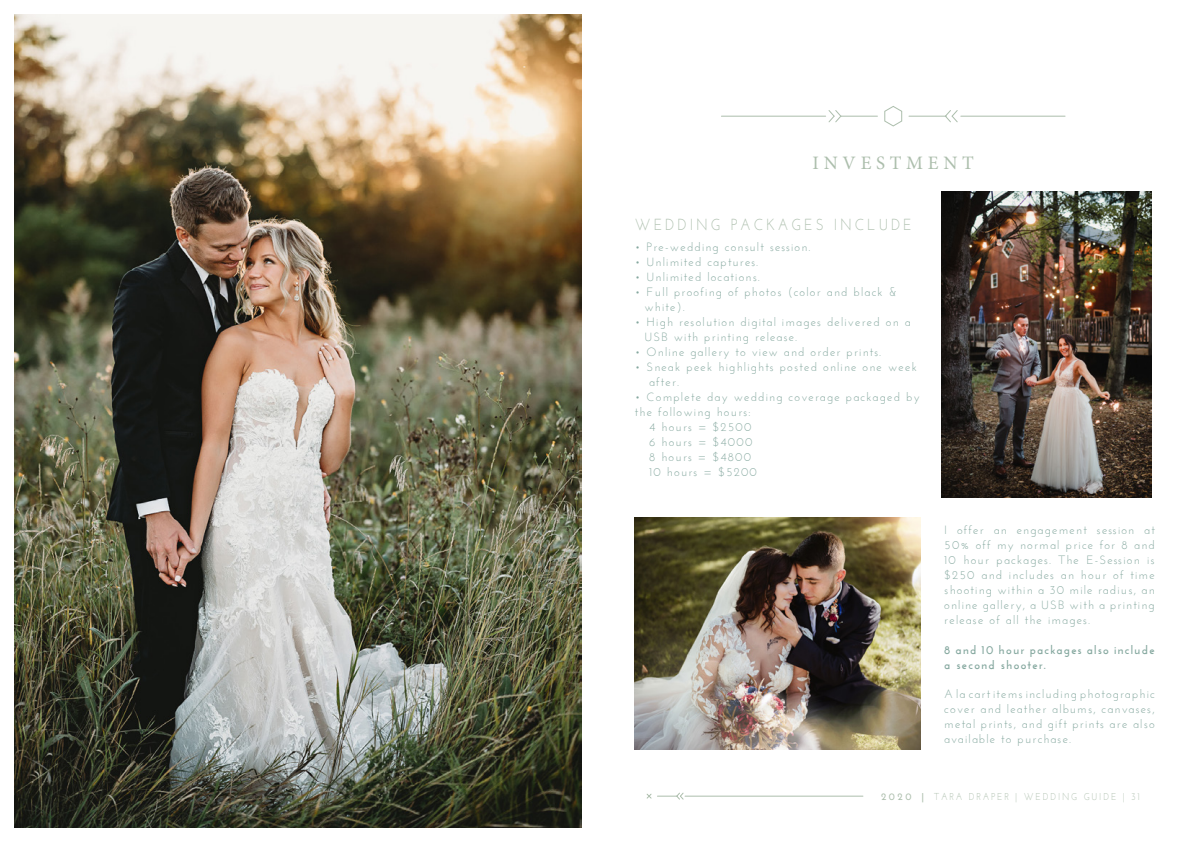
<style>
.page{position:relative;width:1191px;height:842px;background:#fff}
.page>*{position:absolute;margin:0;border:0;box-sizing:border-box;transform-origin:0 0}
.t1{font:19px "Minion Pro";letter-spacing:.25em;color:#acbeac}
.t2{font:16px "Josefin Sans";letter-spacing:.2em;color:#acbeac;scale:.9 1}
.t3{font:12px/15px "Josefin Sans";letter-spacing:.1em;color:#85a89f}
.t4{font:700 12px/15px "Josefin Sans";letter-spacing:.1em;color:#85a89f}
.t5{font:10px "Josefin Sans";letter-spacing:.2em;color:#acbeac;scale:.9 1}
.s1{font-weight:700}
</style>
<div class="page">
<hr style="left:685px;top:796px;width:178px;height:1px;background:#acbeac">
<svg style="left:646px;top:792px;width:38px;height:8px"></svg>
<img style="left:14px;top:14px;width:567px;height:814px">
<hr style="left:721px;top:116px;width:104px;height:1px;background:#acbeac">
<hr style="left:960px;top:116px;width:105px;height:1px;background:#acbeac">
<hr style="left:841px;top:116px;width:36px;height:1px;background:#acbeac">
<svg style="left:828px;top:110px;width:14px;height:13px"></svg>
<hr style="left:909px;top:116px;width:37px;height:1px;background:#acbeac">
<svg style="left:944px;top:110px;width:14px;height:13px"></svg>
<svg style="left:884px;top:106px;width:19px;height:21px"></svg>
<img style="left:635px;top:518px;width:286px;height:232px">
<img style="left:941px;top:191px;width:210px;height:306px">
<h1 class="t1" style="left:812px;top:150px;width:163px">INVESTMENT</h1>
<h2 class="t2" style="left:635px;top:215px;width:309px">WEDDING PACKAGES INCLUDE</h2>
<p class="t3" style="left:635px;top:239px;width:177px">• Pre-wedding consult session.</p>
<p class="t3" style="left:635px;top:254px;width:125px">• Unlimited captures.</p>
<p class="t3" style="left:635px;top:269px;width:126px">• Unlimited locations.</p>
<p class="t3" style="left:644px;top:284px;width:254px;text-indent:-10px">• Full proofing of photos (color and black &amp; white).</p>
<p class="t3" style="left:644px;top:314px;width:268px;text-indent:-10px">• High resolution digital images delivered on a<br>USB with printing release.</p>
<p class="t3" style="left:635px;top:344px;width:248px">• Online gallery to view and order prints.</p>
<p class="t3" style="left:649px;top:359px;width:269px;text-indent:-14px">• Sneak peek highlights posted online one week after.</p>
<p class="t3" style="left:635px;top:389px;width:286px">• Complete day wedding coverage packaged by</p>
<p class="t3" style="left:635px;top:404px;width:117px">the following hours:</p>
<p class="t3" style="left:649px;top:419px;width:104px">4 hours = $2500</p>
<p class="t3" style="left:649px;top:434px;width:105px">6 hours = $4000</p>
<p class="t3" style="left:649px;top:449px;width:103px">8 hours = $4800</p>
<p class="t3" style="left:649px;top:464px;width:109px">10 hours = $5200</p>
<p class="t3" style="left:944px;top:523px;width:212px;text-align:justify">I offer an engagement session at 50% off my normal price for 8 and 10 hour packages. The E-Session is $250 and includes an hour of time shooting within a 30 mile radius, an online gallery, a USB with a printing release of all the images.</p>
<p class="t4" style="left:944px;top:642px;width:212px">8 and 10 hour packages also include a second shooter.</p>
<p class="t3" style="left:944px;top:686px;width:212px;text-align:justify">A la cart items including photographic cover and leather albums, canvases, metal prints, and gift prints are also available to purchase.</p>
<p class="t5" style="left:881px;top:790px;width:289px"><span class="s1">2020 |</span> TARA DRAPER | WEDDING GUIDE | 31</p>
</div>
